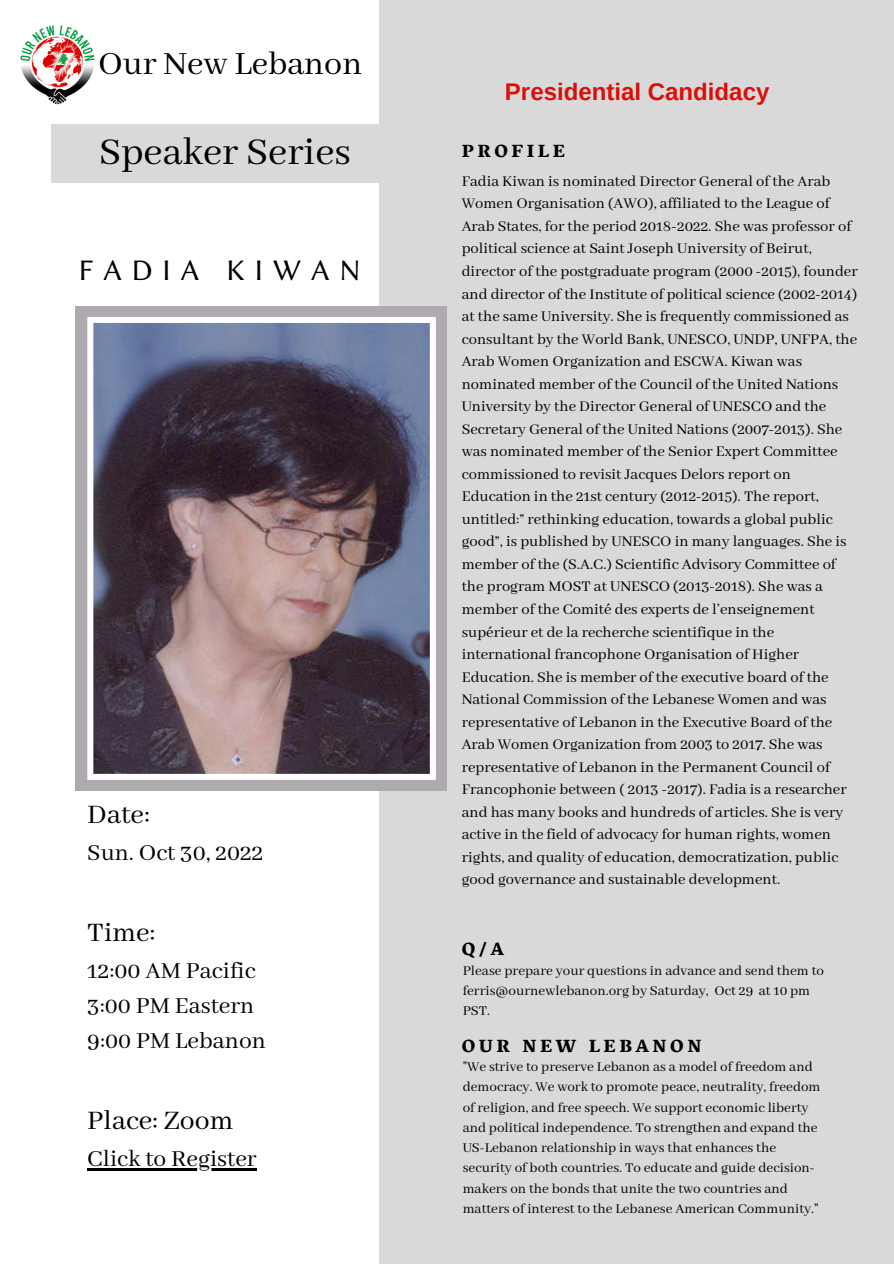
<style>
.page{position:relative;width:894px;height:1264px;background:#fff}
.page>*{position:absolute;margin:0;border:0;box-sizing:border-box;transform-origin:0 0}
.t1{font:42px "Abhaya Libre";color:#000}
.t2{font:36px "Abhaya Libre";color:#000}
.t3{font:30px "Lin Biolinum O";letter-spacing:.315em;color:#000}
.t4{font:29.7px "Abhaya Libre";color:#000}
.t5{font:25.5px/35px "Abhaya Libre";color:#000}
.t6{font:700 24px "Arimo";color:#dd0e0a}
.t7{font:800 18px "Vesper Libre";letter-spacing:.2em;color:#000}
.t8{font:16.5px/22.5px "Abhaya Libre";color:#000}
.t9{font:15px/20.2px "Abhaya Libre";color:#000}
</style>
<div class="page">
<div style="left:51px;top:124px;width:351px;height:58px;background:#d9d9d9"></div>
<div style="left:379px;top:0;width:514px;height:1263px;background:#d9d9d9"></div>
<div style="left:75px;top:306px;width:372px;height:484px;background:#aeaab0"></div>
<svg style="left:87px;top:317px;width:349px;height:463px;background:#6d626e"></svg>
<img style="left:20px;top:25px;width:75px;height:80px">
<hr style="left:87px;top:1168px;width:170px;height:2px;background:#000">
<h2 class="t2" style="left:98px;top:44px;width:265px">Our New Lebanon</h2>
<h1 class="t1" style="left:99px;top:129px;width:253px">Speaker Series</h1>
<h3 class="t3" style="left:78px;top:253px;width:284px">FADIA KIWAN</h3>
<h3 class="t4" style="left:87px;top:797px;width:64px">Date:</h3>
<h3 class="t5" style="left:87px;top:836px;width:177px">Sun. Oct 30, 2022</h3>
<h3 class="t4" style="left:87px;top:916px;width:70px">Time:</h3>
<h3 class="t5" style="left:87px;top:954px;width:180px">12:00 AM Pacific<br>3:00 PM Eastern<br>9:00 PM Lebanon</h3>
<h3 class="t4" style="left:87px;top:1104px;width:148px">Place: Zoom</h3>
<h3 class="t5" style="left:87px;top:1142px;width:171px">Click to Register</h3>
<h3 class="t6" style="left:505px;top:78px;width:266px">Presidential Candidacy</h3>
<p class="t7" style="left:461px;top:140px;width:105px">PROFILE</p>
<p class="t8" style="left:461px;top:170px;width:397px">Fadia Kiwan is nominated Director General of the Arab Women Organisation (AWO), affiliated to the League of Arab States, for the period 2018-2022. She was professor of political science at Saint Joseph University of Beirut, director of the postgraduate program (2000 -2015), founder and director of the Institute of political science (2002-2014) at the same University. She is frequently commissioned as consultant by the World Bank, UNESCO, UNDP, UNFPA, the Arab Women Organization and ESCWA. Kiwan was nominated member of the Council of the United Nations University by the Director General of UNESCO and the Secretary General of the United Nations (2007-2013). She was nominated member of the Senior Expert Committee commissioned to revisit Jacques Delors report on Education in the 21st century (2012-2015). The report, untitled:” rethinking education, towards a global public good”, is published by UNESCO in many languages. She is member of the (S.A.C.) Scientific Advisory Committee of the program MOST at UNESCO (2013-2018). She was a member of the Comité des experts de l’enseignement supérieur et de la recherche scientifique in the international francophone Organisation of Higher Education. She is member of the executive board of the National Commission of the Lebanese Women and was representative of Lebanon in the Executive Board of the Arab Women Organization from 2003 to 2017. She was representative of Lebanon in the Permanent Council of Francophonie between ( 2013 -2017). Fadia is a researcher and has many books and hundreds of articles. She is very active in the field of advocacy for human rights, women rights, and quality of education, democratization, public good governance and sustainable development.</p>
<p class="t7" style="left:461px;top:938px;width:44px">Q/A</p>
<p class="t9" style="left:462px;top:960px;width:363px">Please prepare your questions in advance and send them to ferris@ournewlebanon.org by Saturday, Oct 29 at 10 pm<br>PST.</p>
<p class="t7" style="left:461px;top:1034px;width:241px">OUR NEW LEBANON</p>
<p class="t9" style="left:462px;top:1057px;width:359px">"We strive to preserve Lebanon as a model of freedom and democracy. We work to promote peace, neutrality, freedom of religion, and free speech. We support economic liberty and political independence. To strengthen and expand the US-Lebanon relationship in ways that enhances the security of both countries. To educate and guide decision&shy;makers on the bonds that unite the two countries and matters of interest to the Lebanese American Community."</p>
</div>
